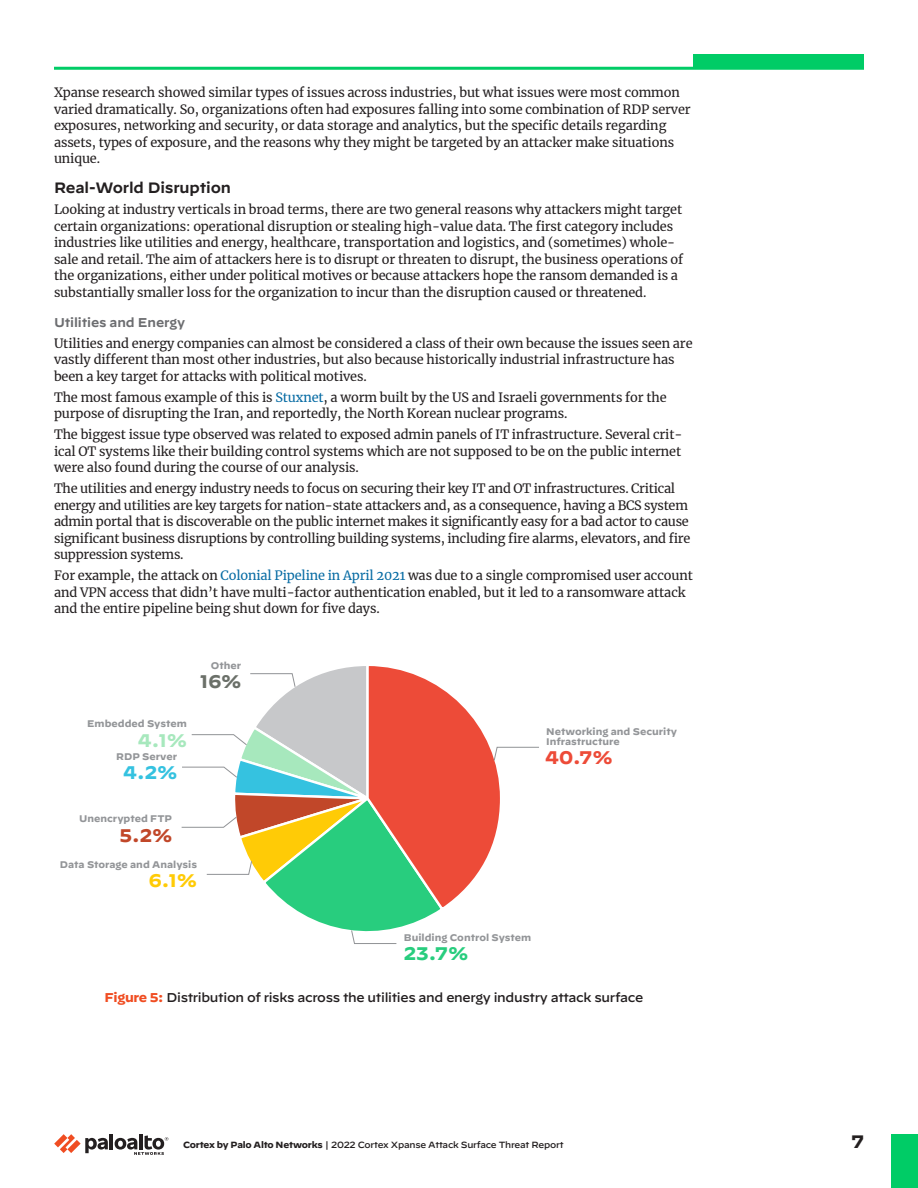
<style>
.page{position:relative;width:918px;height:1188px;background:#fff}
.page>*{position:absolute;margin:0;border:0;box-sizing:border-box;transform-origin:0 0}
.t1{font:700 18.3px "Decimal";color:#ed4b38}
.t2{font:700 18.3px "Decimal";color:#28cd7e}
.t3{font:700 18.3px "Decimal";color:#ffcb06}
.t4{font:700 18.3px "Decimal";color:#c14729}
.t5{font:700 18.3px "Decimal";color:#35c2e0}
.t6{font:700 18.3px "Decimal";color:#a7e8bd}
.t7{font:700 18.3px "Decimal";color:#6b7069}
.t8{font:700 18px "Decimal";color:#231f20}
.t9{font:600 15px "Decimal";letter-spacing:-.01em;color:#231f20}
.body-text{font:12.75px/16.5px "Merriweather";letter-spacing:-.01em;color:#231f20}
.figure-title{font:500 12.75px "Decimal";letter-spacing:-.025em;color:#231f20}
.t10{font:600 12.75px "Decimal";letter-spacing:-.01em;color:#6c6d70}
.t11{font:700 9.6px/9.9px "Decimal";color:#939598}
.t12{font:500 9px "Decimal";letter-spacing:-.025em;color:#231f20}
.s1{color:#086ca4}
.s2{font-weight:700;color:#f04d22}
.s3{font-weight:700}
</style>
<div class="page">
<hr style="left:110px;top:1134px;width:3px;height:15px;background:#231f20">
<svg style="left:54px;top:1134px;width:54px;height:19px"></svg>
<hr style="left:139px;top:1134px;width:4px;height:15px;background:#231f20">
<svg style="left:115px;top:1135px;width:53px;height:20px"></svg>
<div style="left:891px;top:1134px;width:27px;height:54px;background:#0c6"></div>
<div style="left:693px;top:54px;width:171px;height:14px;background:#0c6"></div>
<hr style="left:54px;top:67px;width:810px;height:3px;background:#0c6">
<svg style="left:181px;top:666px;width:358px;height:278px"></svg>
<p class="body-text" style="left:54px;top:84px;width:638px">Xpanse research showed similar types of issues across industries, but what issues were most common varied dramatically. So, organizations often had exposures falling into some combination of RDP server exposures, networking and security, or data storage and analytics, but the specific details regarding assets, types of exposure, and the reasons why they might be targeted by an attacker make situations unique.</p>
<p class="t9" style="left:54px;top:174px;width:178px">Real-World Disruption</p>
<p class="body-text" style="left:54px;top:201px;width:631px">Looking at industry verticals in broad terms, there are two general reasons why attackers might target certain organizations: operational disruption or stealing high-value data. The first category includes industries like utilities and energy, healthcare, transportation and logistics, and (sometimes) whole&shy;sale and retail. The aim of attackers here is to disrupt or threaten to disrupt, the business operations of the organizations, either under political motives or because attackers hope the ransom demanded is a substantially smaller loss for the organization to incur than the disruption caused or threatened.</p>
<p class="t10" style="left:54px;top:310px;width:133px">Utilities and Energy</p>
<p class="body-text" style="left:54px;top:334px;width:640px">Utilities and energy companies can almost be considered a class of their own because the issues seen are vastly different than most other industries, but also because historically industrial infrastructure has been a key target for attacks with political motives.</p>
<p class="body-text" style="left:54px;top:388px;width:614px">The most famous example of this is <span class="s1">Stuxnet</span>, a worm built by the US and Israeli governments for the purpose of disrupting the Iran, and reportedly, the North Korean nuclear programs.</p>
<p class="body-text" style="left:54px;top:426px;width:630px;text-align:justify">The biggest issue type observed was related to exposed admin panels of IT infrastructure. Several crit&shy;ical OT systems like their building control systems which are not supposed to be on the public internet were also found during the course of our analysis.</p>
<p class="body-text" style="left:54px;top:480px;width:638px">The utilities and energy industry needs to focus on securing their key IT and OT infrastructures. Critical energy and utilities are key targets for nation-state attackers and, as a consequence, having a BCS system admin portal that is discoverable on the public internet makes it significantly easy for a bad actor to cause significant business disruptions by controlling building systems, including fire alarms, elevators, and fire suppression systems.</p>
<p class="body-text" style="left:54px;top:567px;width:640px">For example, the attack on <span class="s1">Colonial Pipeline in April 2021</span> was due to a single compromised user account and VPN access that didn’t have multi-factor authentication enabled, but it led to a ransomware attack and the entire pipeline being shut down for five days.</p>
<p class="t11" style="left:211px;top:660px;width:32px">Other</p>
<p class="t7" style="left:200px;top:671px;width:43px">16%</p>
<p class="t11" style="left:87px;top:719px;width:101px">Embedded System</p>
<p class="t6" style="left:138px;top:730px;width:51px">4.1%</p>
<p class="t11" style="left:546px;top:726px;width:132px">Networking and Security<br>Infrastructure</p>
<p class="t11" style="left:116px;top:752px;width:62px">RDP Server</p>
<p class="t5" style="left:123px;top:762px;width:56px">4.2%</p>
<p class="t11" style="left:79px;top:814px;width:95px">Unencrypted FTP</p>
<p class="t4" style="left:119px;top:825px;width:54px">5.2%</p>
<p class="t11" style="left:60px;top:860px;width:139px">Data Storage and Analysis</p>
<p class="t3" style="left:149px;top:870px;width:50px">6.1%</p>
<p class="t1" style="left:545px;top:747px;width:69px">40.7%</p>
<p class="t11" style="left:404px;top:932px;width:129px">Building Control System</p>
<p class="t2" style="left:404px;top:943px;width:66px">23.7%</p>
<p class="figure-title" style="left:105px;top:985px;width:540px"><span class="s2">Figure 5:</span> Distribution of risks across the utilities and energy industry attack surface</p>
<p class="t12" style="left:183px;top:1137px;width:382px"><span class="s3">Cortex by Palo Alto Networks</span> | 2022 Cortex Xpanse Attack Surface Threat Report</p>
<h2 class="t8" style="left:852px;top:1132px;width:14px">7</h2>
</div>
